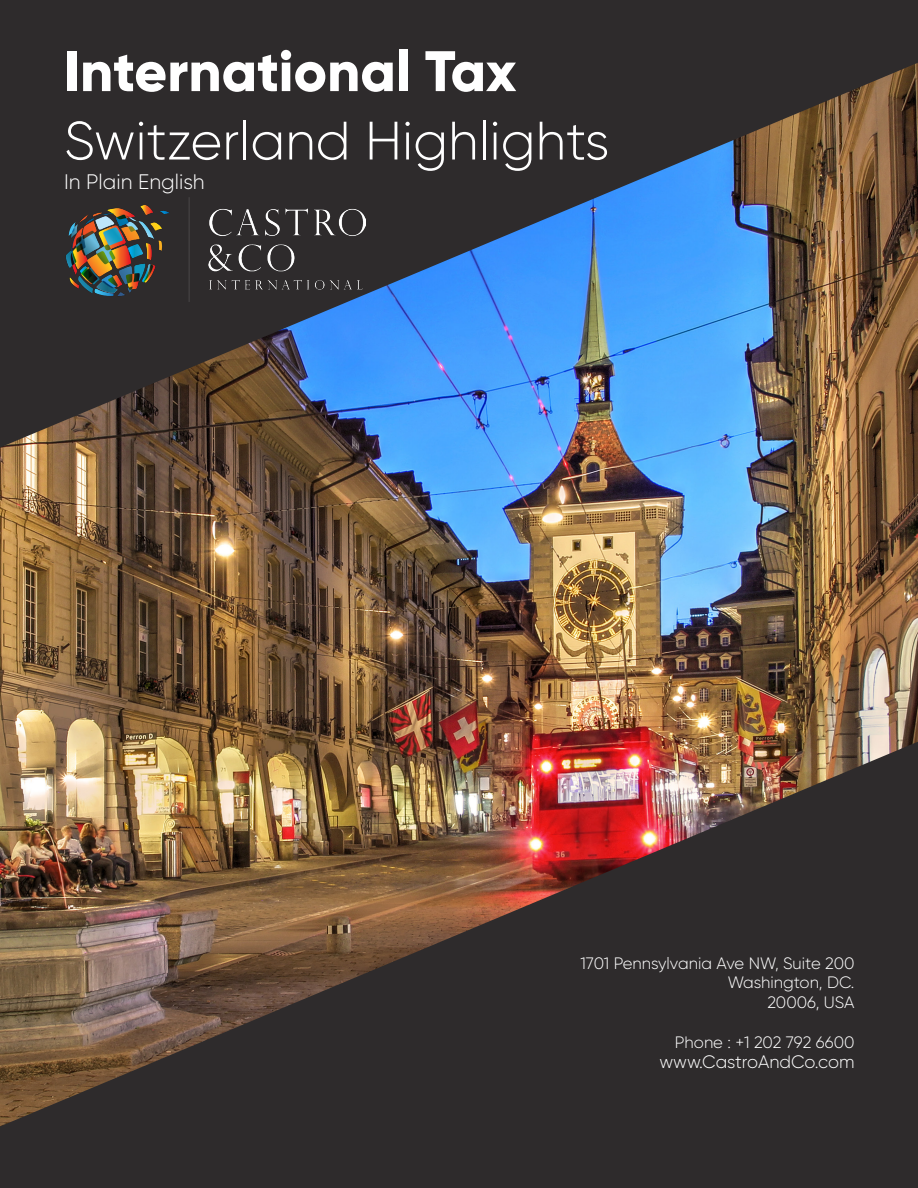
<style>
.page{position:relative;width:918px;height:1188px;background:#fff}
.page>*{position:absolute;margin:0;border:0;box-sizing:border-box;transform-origin:0 0}
.Web_Address{font:800 57px "Gilroy";color:#fff}
.Web_Address-2{font:300 54px "Gilroy";color:#fff}
.t1{font:300 21px "Gilroy";color:#fff}
.Web_Address-3{font:300 18px "Gilroy";color:#fff}
.Cover_Body{font:300 16.5px "Gilroy";color:#fff}
</style>
<div class="page">
<img style="left:0;top:448px;width:918px;height:294px">
<img style="left:0;top:742px;width:918px;height:446px">
<svg style="left:0;top:0;width:918px;height:448px;background:#435061"></svg>
<img style="left:64px;top:197px;width:301px;height:105px">
<p class="Web_Address" style="left:64px;top:35px;width:454px">International Tax</p>
<p class="Web_Address-2" style="left:64px;top:108px;width:547px">Switzerland Highlights</p>
<p class="t1" style="left:64px;top:168px;width:142px">In Plain English</p>
<p class="Cover_Body" style="left:580px;top:953px;width:276px">1701 Pennsylvania Ave NW, Suite 200</p>
<p class="Cover_Body" style="left:728px;top:973px;width:128px">Washington, DC.</p>
<p class="Cover_Body" style="left:767px;top:992px;width:89px">20006, USA</p>
<p class="Cover_Body" style="left:675px;top:1032px;width:181px">Phone : +1 202 792 6600</p>
<p class="Web_Address-3" style="left:659px;top:1051px;width:197px">www.CastroAndCo.com</p>
</div>
